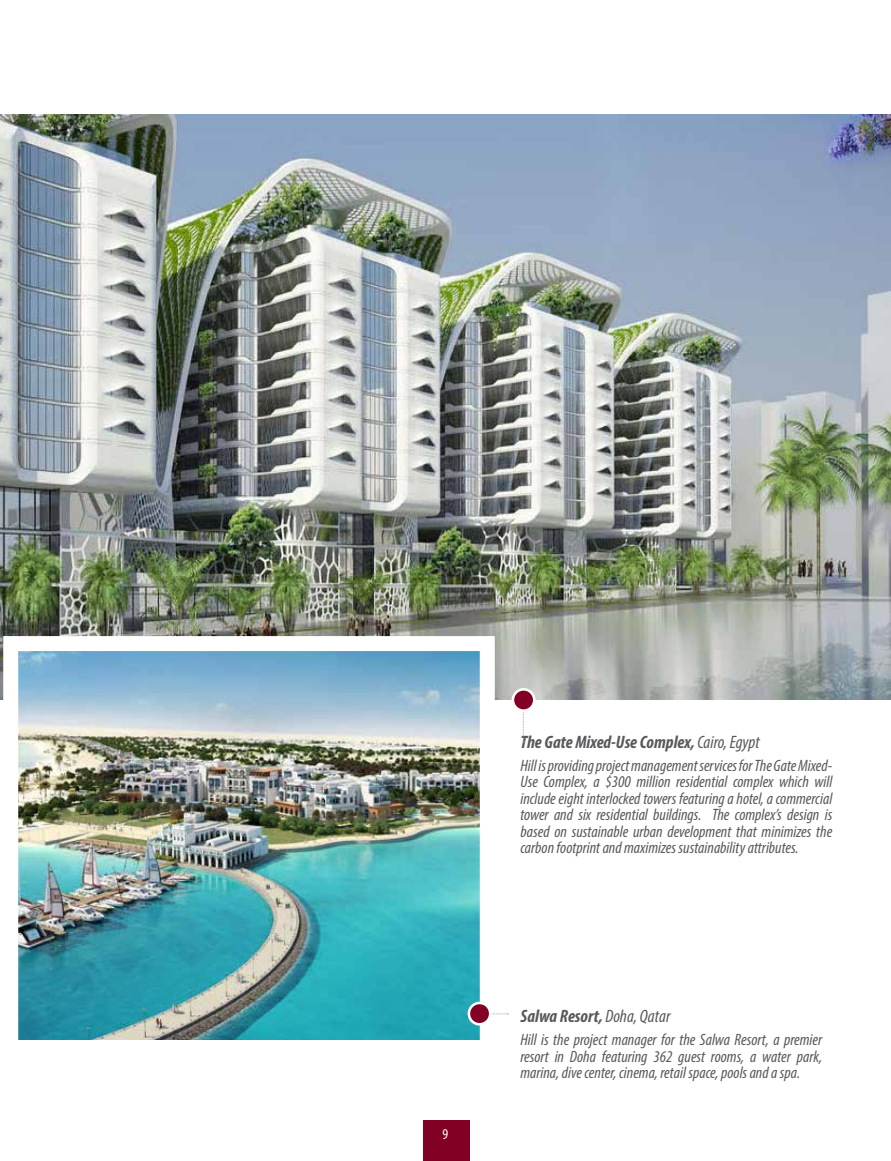
<style>
.page{position:relative;width:891px;height:1161px;background:#fff}
.page>*{position:absolute;margin:0;border:0;box-sizing:border-box;transform-origin:0 0}
.t1{font:italic 700 condensed 18px "Myriad Pro";color:#58595b}
.t2{font:italic condensed 16.5px/16.5px "Myriad Pro";color:#58595b;text-align:justify}
.t3{font:condensed 15px "Myriad Pro";color:#fff}
.s1{font-weight:400}
</style>
<div class="page">
<div style="left:425px;top:1120px;width:44px;height:41px;background:#820024"></div>
<div style="left:423px;top:1120px;width:45px;height:41px;background:#820024"></div>
<img style="left:0;top:115px;width:891px;height:584px">
<img style="left:19px;top:652px;width:460px;height:388px">
<svg style="left:523px;top:712px;width:1px;height:30px"></svg>
<div style="left:513px;top:689px;width:21px;height:22px;background:#820024;border-radius:50%"></div>
<div style="left:512px;top:688px;width:24px;height:24px;border:3px solid #fff;border-radius:50%"></div>
<svg style="left:467px;top:1014px;width:41px;height:1px"></svg>
<div style="left:469px;top:1003px;width:21px;height:21px;background:#820024;border-radius:50%"></div>
<div style="left:468px;top:1002px;width:23px;height:24px;border:3px solid #fff;border-radius:50%"></div>
<p class="t3" style="left:443px;top:1124px;width:9px">99</p>
<p class="t1" style="left:520px;top:730px;width:241px">The Gate Mixed-Use Complex, <span class="s1">Cairo, Egypt</span></p>
<p class="t2" style="left:520px;top:757px;width:313px">Hill is providing project management services for The Gate Mixed-Use Complex, a $300 million residential complex which will include eight interlocked towers featuring a hotel, a commercial tower and six residential buildings. The complex’s design is based on sustainable urban development that minimizes the carbon footprint and maximizes sustainability attributes.</p>
<p class="t1" style="left:520px;top:1005px;width:152px">Salwa Resort, <span class="s1">Doha, Qatar</span></p>
<p class="t2" style="left:520px;top:1031px;width:303px">Hill is the project manager for the Salwa Resort, a premier resort in Doha featuring 362 guest rooms, a water park, marina, dive center, cinema, retail space, pools and a spa.</p>
</div>
